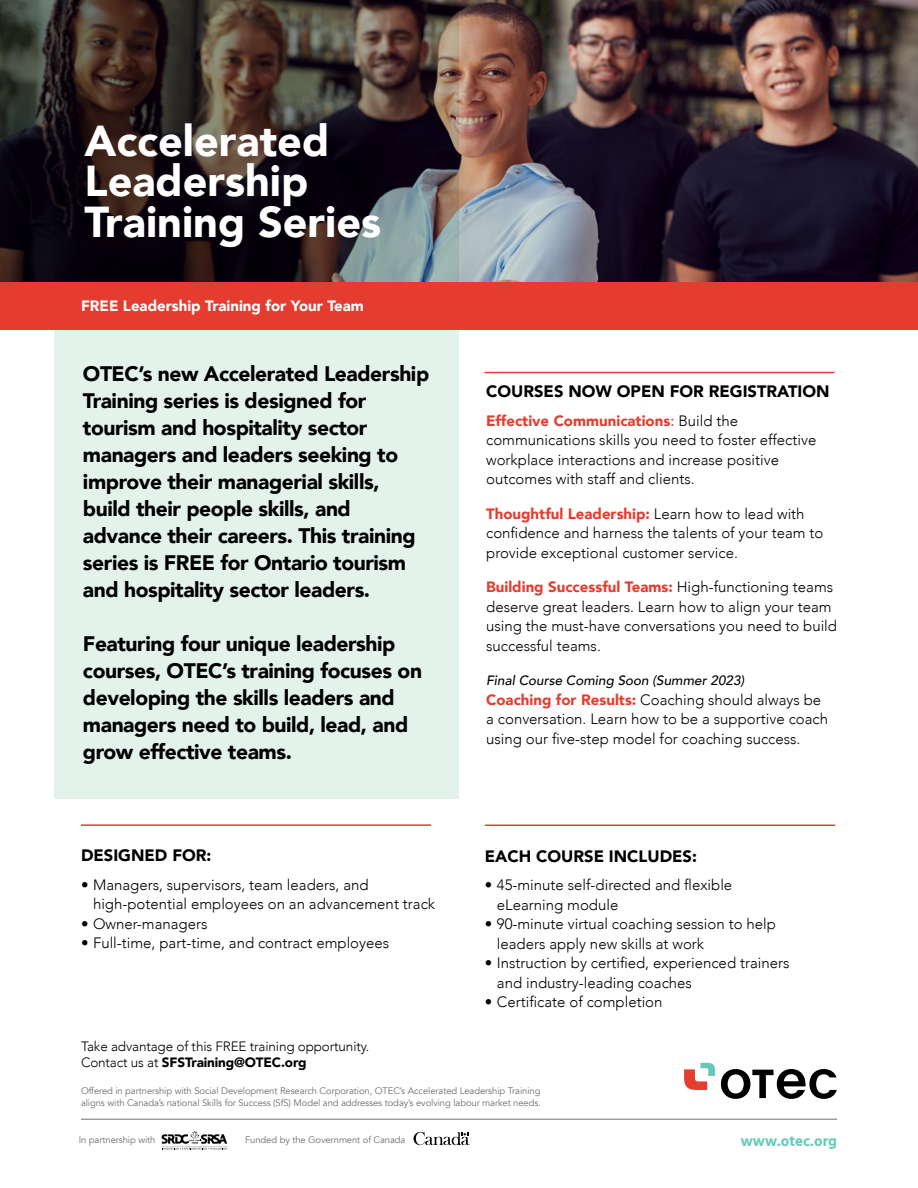
<style>
.page{position:relative;width:918px;height:1188px;background:#fff}
.page>*{position:absolute;margin:0;border:0;box-sizing:border-box;transform-origin:0 0}
.t1{font:900 43.2px/40.5px "Avenir";color:#fff}
.t2{font:900 21px/27px "Avenir";letter-spacing:-.02em;color:#000}
.t3{font:900 16.5px "Avenir";color:#000}
.t4{font:300 15px/19.5px "Avenir";color:#000}
.t5{font:900 15px "Avenir";color:#fff}
.t6{font:700 15px "Hind Siliguri";color:#66c9ba}
.t7{font:300 13.5px/16.5px "Avenir";letter-spacing:-.01em;color:#000}
.t8{font:italic 500 13.5px "Avenir";color:#000}
.t9{font:9.45px/12px "Avenir";letter-spacing:-.01em;color:#6d6e71}
.s1{font-weight:900}
.s2{font-weight:900;color:#e43d30}
.s3{font-weight:500;color:#e43d30}
</style>
<div class="page">
<img style="left:742px;top:0;width:176px;height:282px">
<svg style="left:632px;top:0;width:110px;height:282px;background:#281a25"></svg>
<div style="left:54px;top:0;width:405px;height:799px;background:#e3f2eb"></div>
<hr style="left:81px;top:824px;width:350px;height:2px;background:#e43d30">
<hr style="left:485px;top:825px;width:350px;height:1px;background:#e43d30">
<hr style="left:484px;top:372px;width:351px;height:1px;background:#e43d30">
<img style="left:0;top:0;width:632px;height:282px">
<div style="left:0;top:282px;width:918px;height:48px;background:#e43d30"></div>
<hr style="left:81px;top:1119px;width:756px;height:1px;background:#6d6e71">
<svg style="left:414px;top:1132px;width:56px;height:13px"></svg>
<svg style="left:161px;top:1131px;width:66px;height:19px"></svg>
<svg style="left:684px;top:1063px;width:31px;height:27px"></svg>
<svg style="left:721px;top:1069px;width:116px;height:30px"></svg>
<h1 class="t1" style="left:84px;top:119px;width:298px">Accelerated<br>Leadership<br>Training Series</h1>
<p class="t5" style="left:81px;top:293px;width:285px">FREE Leadership Training for Your Team</p>
<p class="t2" style="left:83px;top:360px;width:348px">OTEC’s new Accelerated Leadership Training series is designed for tourism and hospitality sector managers and leaders seeking to improve their managerial skills, build their people skills, and advance their careers. This training series is FREE for Ontario tourism and hospitality sector leaders.</p>
<h2 class="t2" style="left:83px;top:630px;width:341px">Featuring four unique leadership courses, OTEC’s training focuses on developing the skills leaders and managers need to build, lead, and grow effective teams.</h2>
<p class="t3" style="left:81px;top:842px;width:132px">DESIGNED FOR:</p>
<p class="t4" style="left:93px;top:875px;width:344px;text-indent:-12px">• Managers, supervisors, team leaders, and high-potential employees on an advancement track</p>
<p class="t4" style="left:81px;top:914px;width:128px">• Owner-managers</p>
<p class="t4" style="left:81px;top:934px;width:310px">• Full-time, part-time, and contract employees</p>
<p class="t7" style="left:81px;top:1038px;width:290px">Take advantage of this FREE training opportunity.<br>Contact us at <span class="s1">SFSTraining@OTEC.org</span></p>
<p class="t3" style="left:486px;top:377px;width:345px">COURSES NOW OPEN FOR REGISTRATION</p>
<p class="t4" style="left:486px;top:411px;width:332px"><span class="s2">Effective Communications</span><span class="s3">:</span> Build the communications skills you need to foster effective workplace interactions and increase positive outcomes with staff and clients.</p>
<p class="t4" style="left:486px;top:504px;width:339px"><span class="s2">Thoughtful Leadership:</span> Learn how to lead with confidence and harness the talents of your team to provide exceptional customer service.</p>
<p class="t4" style="left:486px;top:577px;width:352px"><span class="s2">Building Successful Teams:</span> High-functioning teams deserve great leaders. Learn how to align your team using the must-have conversations you need to build successful teams.</p>
<p class="t8" style="left:486px;top:673px;width:260px">Final Course Coming Soon (Summer 2023)</p>
<p class="t4" style="left:486px;top:690px;width:343px"><span class="s2">Coaching for Results:</span> Coaching should always be a conversation. Learn how to be a supportive coach using our five-step model for coaching success.</p>
<p class="t3" style="left:485px;top:842px;width:214px">EACH COURSE INCLUDES:</p>
<p class="t4" style="left:497px;top:875px;width:237px;text-indent:-12px">• 45-minute self-directed and flexible eLearning module</p>
<p class="t4" style="left:497px;top:914px;width:281px;text-indent:-12px">• 90-minute virtual coaching session to help leaders apply new skills at work</p>
<p class="t4" style="left:497px;top:953px;width:294px;text-indent:-12px">• Instruction by certified, experienced trainers and industry-leading coaches</p>
<p class="t4" style="left:485px;top:992px;width:179px">• Certificate of completion</p>
<p class="t9" style="left:81px;top:1085px;width:461px">Offered in partnership with Social Development Research Corporation, OTEC’s Accelerated Leadership Training aligns with Canada’s national Skills for Success (SfS) Model and addresses today’s evolving labour market needs.</p>
<p class="t9" style="left:79px;top:1134px;width:78px">In partnership with</p>
<p class="t9" style="left:245px;top:1134px;width:162px">Funded by the Government of Canada</p>
<p class="t6" style="left:741px;top:1130px;width:98px">www.otec.org</p>
</div>
